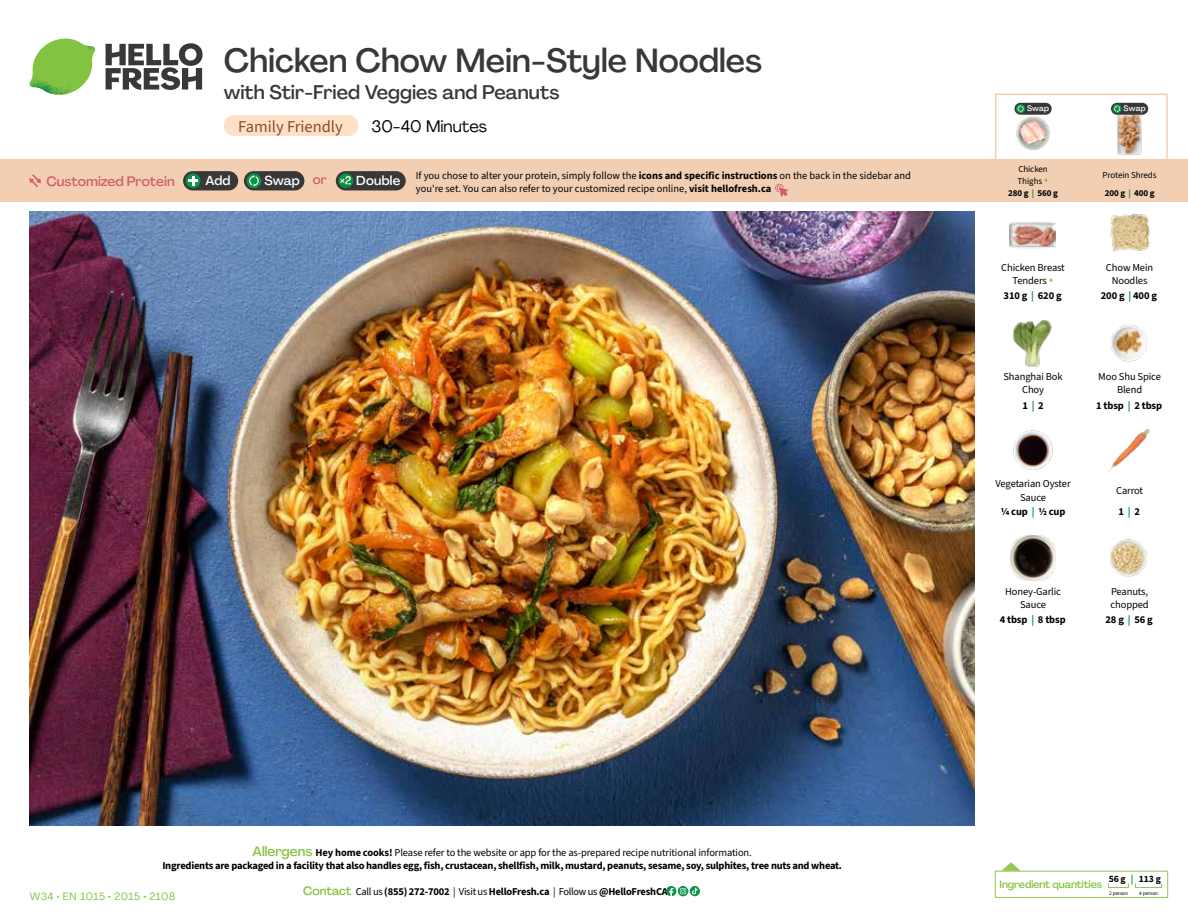
<style>
.page{position:relative;width:1188px;height:918px;background:#fff}
.page>*{position:absolute;margin:0;border:0;box-sizing:border-box;transform-origin:0 0}
.t1{font:500 33px "Agrandir";color:#383839}
.t2{font:500 19.5px "Agrandir";color:#383839}
.t3{font:16.5px "Source Sans 3";color:#8e4b25}
.t4{font:16.5px "Agrandir";color:#000}
.t5{font:500 13.5px "Agrandir";color:#d15f6a}
.t6{font:500 12.9px "Agrandir";letter-spacing:.015em;color:#fff}
.t7{font:700 10.5px/13.5px "Source Sans 3";letter-spacing:-.02em;color:#000;text-align:center}
.t8{font:10.5px/13.5px "Source Sans 3";letter-spacing:-.01em;color:#000;text-align:center}
.t9{font:500 10.5px "Agrandir";letter-spacing:-.01em;color:#82c341}
.t10{font:10.5px "Agrandir";letter-spacing:.05em;color:#82c341}
.t11{font:700 9.6px "Source Sans 3";color:#000}
.t12{font:9px/17.5px "Source Sans 3";letter-spacing:-.01em;color:#000}
.t13{font:700 9px "Source Sans 3";letter-spacing:-.01em;color:#000}
.t14{font:500 7.95px "Agrandir";letter-spacing:.01em;color:#fff}
.t15{font:5.25px "Source Sans 3";letter-spacing:-.01em;color:#000}
.s1{color:#8cba42}
.s2{color:#0b9446}
.s3{font-weight:700}
.s4{color:#d15f6a}
.s5{font-weight:700;color:#0b9446}
.s6{font-family:"Agrandir";font-weight:500;font-size:13.5px;color:#82c341}
.s7{font-weight:400}
.s8{font-family:"Agrandir";font-weight:500;font-size:12px;color:#82c341}
</style>
<div class="page">
<svg style="left:106px;top:43px;width:97px;height:47px"></svg>
<svg style="left:34px;top:39px;width:59px;height:38px"></svg>
<img style="left:65px;top:39px;width:30px;height:25px">
<img style="left:33px;top:60px;width:56px;height:10px">
<img style="left:29px;top:64px;width:58px;height:31px">
<img style="left:64px;top:70px;width:25px;height:24px">
<img style="left:30px;top:211px;width:945px;height:615px">
<svg style="left:690px;top:886px;width:10px;height:10px"></svg>
<svg style="left:666px;top:886px;width:32px;height:10px"></svg>
<svg style="left:1002px;top:862px;width:19px;height:9px"></svg>
<div style="left:995px;top:871px;width:173px;height:27px;border:1px solid #91c84e"></div>
<div style="left:1108px;top:883px;width:21px;height:5px;border:1px solid #91c84e"></div>
<div style="left:1135px;top:883px;width:27px;height:5px;border:1px solid #91c84e"></div>
<img style="left:1013px;top:321px;width:39px;height:45px">
<img style="left:1110px;top:325px;width:38px;height:37px">
<img style="left:1013px;top:430px;width:40px;height:40px">
<img style="left:1108px;top:429px;width:43px;height:43px">
<img style="left:1011px;top:536px;width:45px;height:45px">
<img style="left:1110px;top:539px;width:37px;height:38px">
<img style="left:1110px;top:214px;width:40px;height:38px">
<img style="left:1010px;top:222px;width:45px;height:27px">
<div style="left:0;top:160px;width:1188px;height:42px;background:#f2cfb3"></div>
<svg style="left:29px;top:174px;width:12px;height:13px"></svg>
<div style="left:336px;top:171px;width:70px;height:19px;background:#383839;border-radius:10px"></div>
<svg style="left:338px;top:173px;width:15px;height:15px"></svg>
<div style="left:341px;top:180px;width:11px;height:11px;background:#000;opacity:.35"></div>
<svg style="left:339px;top:176px;width:12px;height:8px"></svg>
<div style="left:244px;top:171px;width:60px;height:19px;background:#383839;border-radius:10px"></div>
<div style="left:247px;top:173px;width:14px;height:15px;background:#0b9446;border-radius:50%"></div>
<svg style="left:249px;top:175px;width:10px;height:12px"></svg>
<div style="left:183px;top:171px;width:55px;height:19px;background:#383839;border-radius:10px"></div>
<div style="left:186px;top:173px;width:14px;height:15px;background:#0b9446;border-radius:50%"></div>
<svg style="left:188px;top:176px;width:10px;height:10px"></svg>
<svg style="left:775px;top:183px;width:13px;height:14px"></svg>
<div style="left:995px;top:94px;width:173px;height:69px;border:2px solid #f2cfb3"></div>
<img style="left:1111px;top:111px;width:37px;height:44px">
<img style="left:1016px;top:116px;width:34px;height:34px">
<div style="left:1111px;top:103px;width:37px;height:12px;background:#383839;border-radius:6px"></div>
<svg style="left:1113px;top:104px;width:9px;height:9px"></svg>
<svg style="left:1114px;top:105px;width:6px;height:7px"></svg>
<div style="left:1014px;top:103px;width:38px;height:12px;background:#383839;border-radius:6px"></div>
<svg style="left:1016px;top:104px;width:9px;height:9px"></svg>
<svg style="left:1018px;top:105px;width:6px;height:7px"></svg>
<div style="left:224px;top:115px;width:134px;height:21px;background:#fee0c6;border-radius:10px"></div>
<h1 class="t1" style="left:224px;top:40px;width:540px">Chicken Chow Mein-Style Noodles</h1>
<h2 class="t2" style="left:224px;top:80px;width:337px">with Stir-Fried Veggies and Peanuts</h2>
<h3 class="t4" style="left:372px;top:116px;width:117px">30-40 Minutes</h3>
<h3 class="t3" style="left:238px;top:116px;width:106px">Family Friendly</h3>
<p class="t14" style="left:1027px;top:104px;width:24px">Swap</p>
<p class="t14" style="left:1124px;top:104px;width:24px">Swap</p>
<p class="t12" style="left:1018px;top:163px;width:33px;line-height:11.6px">Chicken<br>Thighs <span class="s1">▲</span></p>
<p class="t13" style="left:1008px;top:187px;width:51px">280 g <span class="s2">|</span> 560 g</p>
<p class="t8" style="left:416px;top:168px;width:497px;text-align:left">If you chose to alter your protein, simply follow the <span class="s3">icons and specific instructions</span> on the back in the sidebar and you're set. You can also refer to your customized recipe online, <span class="s3">visit hellofresh.ca</span></p>
<p class="t5" style="left:46px;top:173px;width:130px">Customized Protein</p>
<p class="t6" style="left:205px;top:172px;width:27px">Add</p>
<p class="t6" style="left:264px;top:172px;width:64px">Swap <span class="s4">or</span></p>
<p class="t6" style="left:356px;top:172px;width:45px">Double</p>
<p class="t12" style="left:1103px;top:167px;width:55px">Protein Shreds<br><span class="s3">200 g</span> <span class="s5">|</span> <span class="s3">400 g</span></p>
<p class="t8" style="left:1001px;top:261px;width:65px">Chicken Breast<br>Tenders <span class="s1">▲</span></p>
<p class="t7" style="left:1004px;top:289px;width:60px">310 g <span class="s2">|</span> 620 g</p>
<p class="t8" style="left:1003px;top:370px;width:61px">Shanghai Bok<br>Choy</p>
<p class="t7" style="left:1022px;top:398px;width:23px">1 <span class="s2">|</span> 2</p>
<p class="t8" style="left:1106px;top:261px;width:49px">Chow Mein<br>Noodles</p>
<p class="t7" style="left:1101px;top:289px;width:58px">200 g <span class="s2">|</span> 400 g</p>
<p class="t8" style="left:1098px;top:370px;width:64px">Moo Shu Spice<br>Blend</p>
<p class="t7" style="left:1096px;top:398px;width:67px">1 tbsp <span class="s2">|</span> 2 tbsp</p>
<p class="t8" style="left:996px;top:477px;width:77px;line-height:14px">Vegetarian Oyster<br>Sauce<br><span class="s3">1/4 cup</span> <span class="s5">|</span> <span class="s3">1/2 cup</span></p>
<p class="t8" style="left:1116px;top:479px;width:29px;line-height:21.5px;text-align:left">Carrot<br><span class="s3">1</span> <span class="s5">|</span> <span class="s3">2</span></p>
<p class="t7" style="left:162px;top:846px;width:681px"><span class="s6">Allergens</span> Hey home cooks! <span class="s7">Please refer to the website or app for the as-prepared recipe nutritional information.<br></span>Ingredients are packaged in a facility that also handles egg, fish, crustacean, shellfish, milk, mustard, peanuts, sesame, soy, sulphites, tree nuts and wheat.</p>
<p class="t10" style="left:30px;top:890px;width:147px">W34 • EN 1015 • 2015 • 2108</p>
<p class="t7" style="left:303px;top:885px;width:366px"><span class="s8">Contact</span> <span class="s7">Call us</span> (855) 272-7002 <span class="s7">| Visit us</span> HelloFresh.ca <span class="s7">| Follow us</span> @HelloFreshCA</p>
<p class="t8" style="left:1005px;top:584px;width:58px">Honey-Garlic<br>Sauce</p>
<p class="t7" style="left:1000px;top:613px;width:67px">4 tbsp <span class="s2">|</span> 8 tbsp</p>
<p class="t8" style="left:1110px;top:584px;width:40px;text-align:left">Peanuts, chopped</p>
<p class="t7" style="left:1106px;top:613px;width:49px">28 g <span class="s2">|</span> 56 g</p>
<p class="t11" style="left:1109px;top:872px;width:54px">56 g <span class="s2">|</span> 113 g</p>
<p class="t15" style="left:1109px;top:890px;width:20px">2 person</p>
<p class="t15" style="left:1139px;top:890px;width:20px">4 person</p>
<p class="t9" style="left:1000px;top:878px;width:104px">Ingredient quantities</p>
</div>
